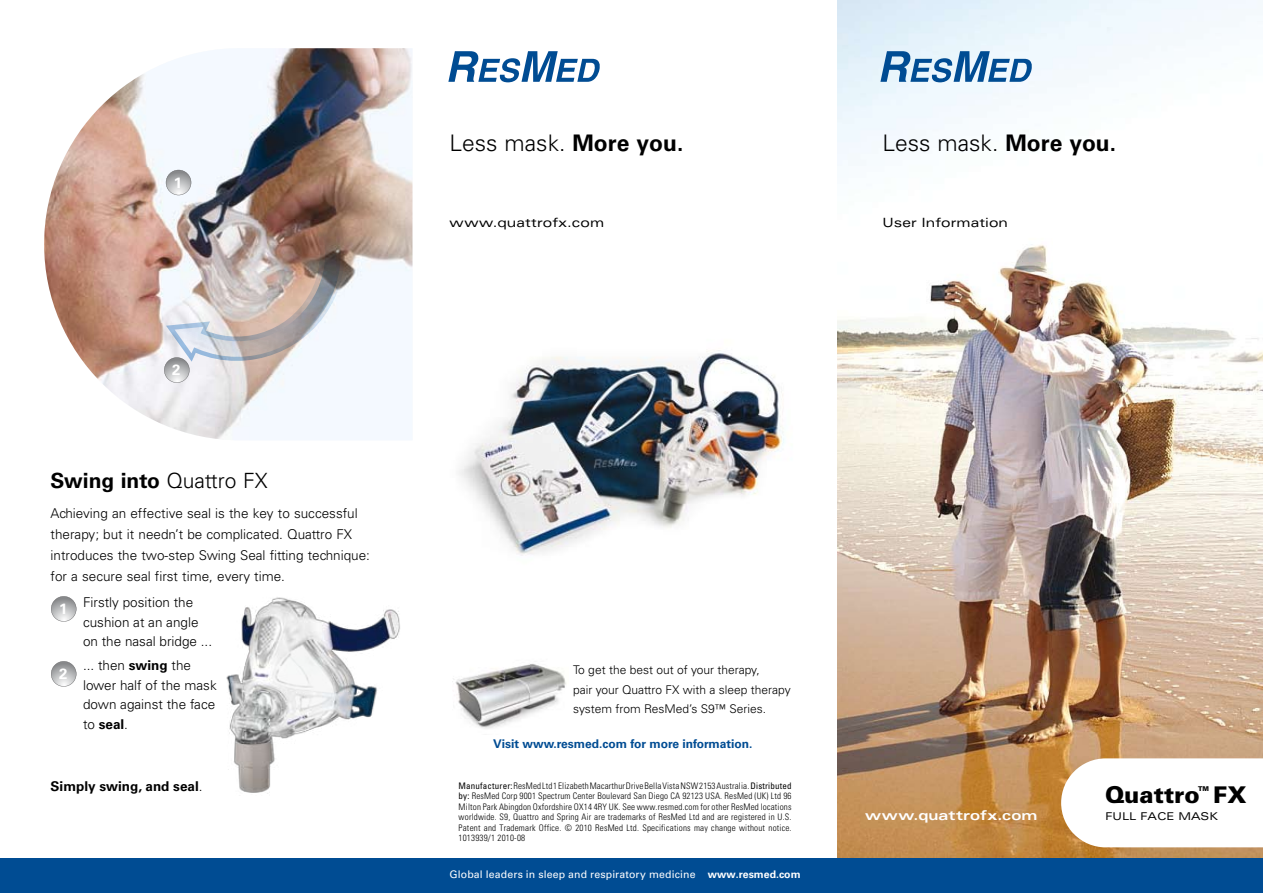
<style>
.page{position:relative;width:1263px;height:893px;background:#fff}
.page>*{position:absolute;margin:0;border:0;box-sizing:border-box;transform-origin:0 0}
.t1{font:900 23.1px "Univers LT Std";color:#000}
.t2{font:300 22.8px "Univers LT Std";color:#000}
.t3{font:700 21px "Univers LT Std";color:#000}
.t4{font:700 14.85px "Univers LT Std";color:#fff}
.t5{font:300 13.5px/19.5px "Univers LT Std";color:#000}
.t6{font:700 13.5px "Univers LT Std";color:#000}
.t7{font:700 expanded 13.5px "Univers LT Std";letter-spacing:.01em;color:#fff}
.t8{font:expanded 12.75px "Univers LT Std";letter-spacing:.01em;color:#000}
.t9{font:300 12px/19.5px "Univers LT Std";color:#000}
.t10{font:700 12px "Univers LT Std";color:#004c93}
.t11{font:expanded 10.65px "Univers LT Std";color:#000}
.t12{font:10.5px "Univers LT Std";letter-spacing:.015em;color:#fff}
.t13{font:300 condensed 9px/10.5px "Univers LT Std";letter-spacing:.02em;color:#000;text-align:justify}
.t14{font:900 6.6px "Univers LT Std";color:#000}
.s1{font-weight:300}
.s2{font-weight:700}
.s3{font-weight:400}
</style>
<div class="page">
<img style="left:44px;top:48px;width:368px;height:392px">
<img style="left:838px;top:0;width:425px;height:859px">
<svg style="left:880px;top:51px;width:152px;height:31px"></svg>
<div style="left:0;top:859px;width:1263px;height:34px;background:#004c93"></div>
<svg style="left:448px;top:51px;width:152px;height:31px"></svg>
<svg style="left:51px;top:596px;width:25px;height:26px"></svg>
<svg style="left:51px;top:661px;width:25px;height:26px"></svg>
<img style="left:226px;top:597px;width:174px;height:197px">
<img style="left:164px;top:154px;width:195px;height:229px">
<svg style="left:1061px;top:758px;width:202px;height:89px"></svg>
<img style="left:459px;top:351px;width:325px;height:205px">
<img style="left:452px;top:664px;width:114px;height:65px">
<h3 class="t4" style="left:174px;top:174px;width:10px">1</h3>
<h3 class="t4" style="left:172px;top:361px;width:10px">2</h3>
<h3 class="t3" style="left:51px;top:469px;width:218px">Swing into <span class="s1">Quattro FX</span></h3>
<h3 class="t5" style="left:51px;top:503px;width:321px;line-height:21px">Achieving an effective seal is the key to successful therapy; but it needn’t be complicated. Quattro FX introduces the two-step Swing Seal fitting technique: for a secure seal first time, every time.</h3>
<h3 class="t4" style="left:59px;top:600px;width:10px">1</h3>
<h3 class="t4" style="left:59px;top:665px;width:10px">2</h3>
<h3 class="t5" style="left:83px;top:593px;width:131px">Firstly position the cushion at an angle on the nasal bridge ...</h3>
<h3 class="t5" style="left:83px;top:656px;width:135px">... then <span class="s2">swing</span> the lower half of the mask down against the face to <span class="s2">seal</span>.</h3>
<h3 class="t6" style="left:51px;top:778px;width:153px">Simply swing, and seal<span class="s1">.</span></h3>
<h2 class="t2" style="left:449px;top:129px;width:235px">Less mask. <span class="s2">More you.</span></h2>
<h3 class="t8" style="left:449px;top:215px;width:156px">www.quattrofx.com</h3>
<h2 class="t2" style="left:882px;top:129px;width:235px">Less mask. <span class="s2">More you.</span></h2>
<h3 class="t8" style="left:882px;top:215px;width:127px">User Information</h3>
<h3 class="t9" style="left:573px;top:660px;width:219px">To get the best out of your therapy,<br>pair your Quattro FX with a sleep therapy system from ResMed’s S9™ Series.</h3>
<h3 class="t10" style="left:493px;top:736px;width:261px">Visit www.resmed.com for more information.</h3>
<p class="t13" style="left:459px;top:780px;width:334px"><span class="s3">Manufacturer:</span> ResMed Ltd 1 Elizabeth Macarthur Drive Bella Vista NSW 2153 Australia. <span class="s3">Distributed by:</span> ResMed Corp 9001 Spectrum Center Boulevard San Diego CA 92123 USA. ResMed (UK) Ltd 96<br>Milton Park Abingdon Oxfordshire OX14 4RY UK. See www.resmed.com for other ResMed locations worldwide. S9, Quattro and Spring Air are trademarks of ResMed Ltd and are registered in U.S.<br>Patent and Trademark Office. © 2010 ResMed Ltd. Specifications may change without notice.<br>1013939/1 2010-08</p>
<p class="t12" style="left:450px;top:868px;width:352px">Global leaders in sleep and respiratory medicine <span class="s2">www.resmed.com</span></p>
<h3 class="t7" style="left:865px;top:807px;width:174px">www.quattrofx.com</h3>
<h1 class="t1" style="left:1105px;top:780px;width:143px">Quattro FX</h1>
<p class="t14" style="left:1198px;top:784px;width:12px">TM</p>
<p class="t11" style="left:1105px;top:810px;width:114px">FULL FACE MASK</p>
</div>
